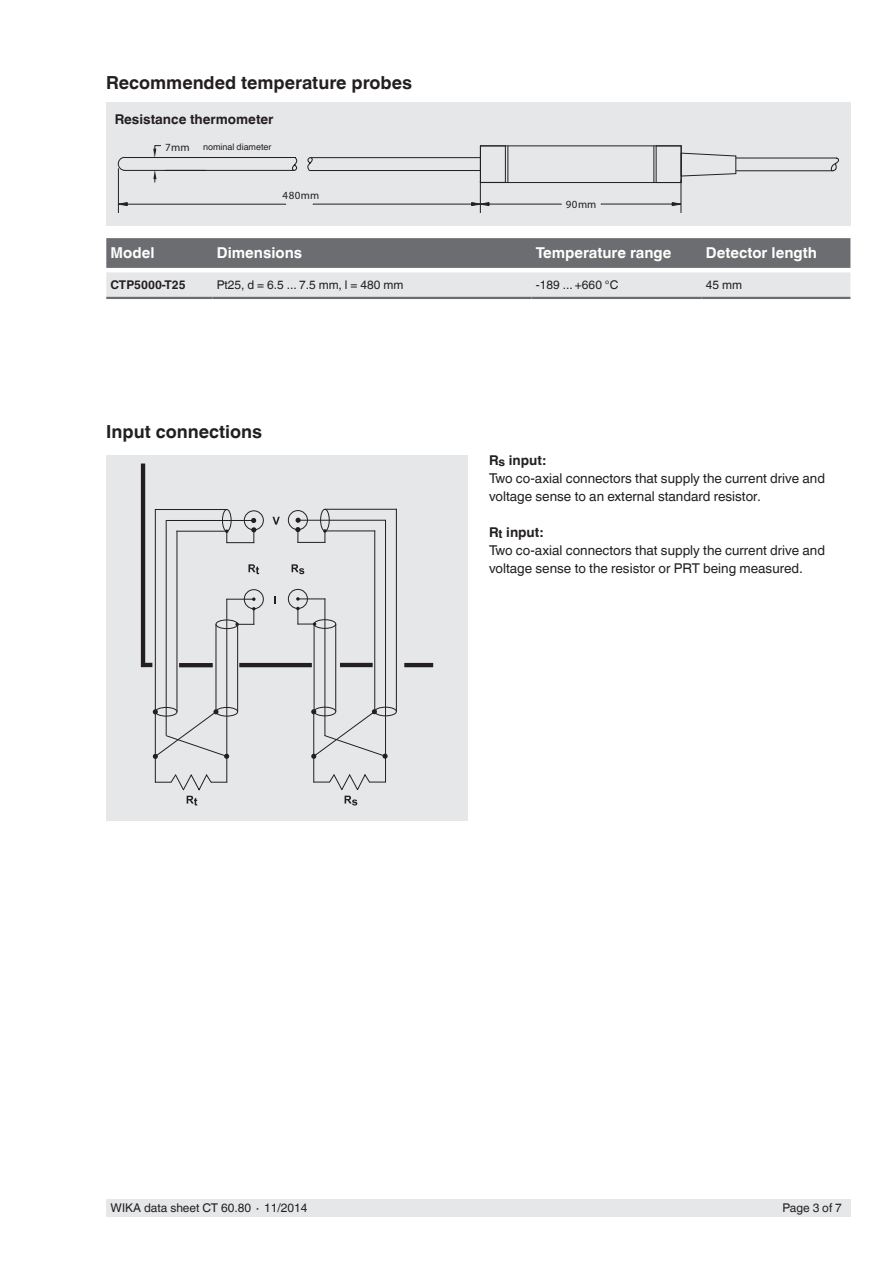
<style>
.page{position:relative;width:893px;height:1263px;background:#fff}
.page>*{position:absolute;margin:0;border:0;box-sizing:border-box;transform-origin:0 0}
.t1{font:700 18px "Helvetica World";color:#231f20}
.t2{font:700 15px "Helvetica World";color:#fff}
.t3{font:13.5px/18px "Helvetica World";color:#231f20}
.t4{font:700 13.5px "Helvetica World";color:#231f20}
.t5{font:12px "Helvetica World";color:#231f20}
.t6{font:700 12px "Helvetica World";color:#231f20}
.t7{font:10.95px "Helvetica";letter-spacing:.045em;color:#231f20}
.t8{font:9px "Helvetica World";color:#231f20}
.s1{font-weight:700}
</style>
<div class="page">
<div style="left:106px;top:1199px;width:744px;height:17px;background:#e6e7e9"></div>
<div style="left:106px;top:455px;width:362px;height:366px;background:#e6e7e9"></div>
<div style="left:106px;top:102px;width:744px;height:123px;background:#e6e7e9"></div>
<hr style="left:155px;top:712px;width:1px;height:71px;background:#231f20">
<svg style="left:212px;top:508px;width:185px;height:275px"></svg>
<svg style="left:296px;top:607px;width:4px;height:3px"></svg>
<hr style="left:324px;top:598px;width:1px;height:138px;background:#231f20">
<hr style="left:396px;top:509px;width:1px;height:202px;background:#231f20">
<hr style="left:385px;top:520px;width:1px;height:262px;background:#231f20">
<hr style="left:374px;top:530px;width:1px;height:181px;background:#231f20">
<svg style="left:297px;top:622px;width:19px;height:4px"></svg>
<svg style="left:296px;top:597px;width:29px;height:4px"></svg>
<hr style="left:298px;top:520px;width:88px;height:1px;background:#231f20">
<hr style="left:325px;top:530px;width:50px;height:1px;background:#231f20">
<hr style="left:314px;top:624px;width:1px;height:87px;background:#231f20">
<hr style="left:335px;top:624px;width:1px;height:87px;background:#231f20">
<hr style="left:325px;top:509px;width:72px;height:1px;background:#231f20">
<svg style="left:295px;top:518px;width:32px;height:25px"></svg>
<hr style="left:141px;top:463px;width:4px;height:204px;background:#231f20">
<hr style="left:141px;top:663px;width:11px;height:4px;background:#231f20">
<hr style="left:404px;top:663px;width:29px;height:4px;background:#231f20">
<hr style="left:340px;top:663px;width:33px;height:4px;background:#231f20">
<hr style="left:239px;top:663px;width:73px;height:4px;background:#231f20">
<svg style="left:155px;top:774px;width:57px;height:31px"></svg>
<svg style="left:292px;top:564px;width:12px;height:10px"></svg>
<svg style="left:152px;top:509px;width:112px;height:250px"></svg>
<svg style="left:272px;top:517px;width:8px;height:8px"></svg>
<hr style="left:313px;top:712px;width:1px;height:70px;background:#231f20">
<svg style="left:311px;top:709px;width:77px;height:50px"></svg>
<svg style="left:313px;top:774px;width:73px;height:31px"></svg>
<svg style="left:274px;top:595px;width:2px;height:8px"></svg>
<hr style="left:311px;top:157px;width:169px;height:1px;background:#231f20">
<hr style="left:310px;top:170px;width:170px;height:1px;background:#231f20">
<svg style="left:308px;top:157px;width:4px;height:14px"></svg>
<hr style="left:124px;top:170px;width:170px;height:1px;background:#231f20">
<hr style="left:124px;top:157px;width:171px;height:1px;background:#231f20">
<svg style="left:292px;top:157px;width:5px;height:14px"></svg>
<svg style="left:118px;top:157px;width:6px;height:14px"></svg>
<hr style="left:505px;top:146px;width:1px;height:36px;background:#231f20">
<hr style="left:508px;top:146px;width:1px;height:37px;background:#231f20">
<hr style="left:736px;top:158px;width:101px;height:1px;background:#231f20">
<hr style="left:736px;top:171px;width:96px;height:1px;background:#231f20">
<svg style="left:831px;top:158px;width:8px;height:13px"></svg>
<hr style="left:480px;top:182px;width:201px;height:1px;background:#231f20">
<hr style="left:480px;top:146px;width:1px;height:37px;background:#231f20">
<hr style="left:480px;top:146px;width:201px;height:1px;background:#231f20">
<svg style="left:657px;top:146px;width:24px;height:1px"></svg>
<hr style="left:681px;top:146px;width:1px;height:37px;background:#231f20">
<hr style="left:656px;top:146px;width:1px;height:37px;background:#231f20">
<hr style="left:654px;top:146px;width:1px;height:37px;background:#231f20">
<svg style="left:682px;top:153px;width:55px;height:23px"></svg>
<hr style="left:118px;top:169px;width:1px;height:44px;background:#231f20">
<hr style="left:480px;top:181px;width:1px;height:32px;background:#231f20">
<hr style="left:681px;top:180px;width:1px;height:33px;background:#231f20">
<svg style="left:313px;top:202px;width:248px;height:4px"></svg>
<svg style="left:118px;top:202px;width:168px;height:4px"></svg>
<svg style="left:601px;top:202px;width:81px;height:4px"></svg>
<svg style="left:153px;top:170px;width:5px;height:12px"></svg>
<svg style="left:153px;top:145px;width:8px;height:12px"></svg>
<svg style="left:106px;top:238px;width:744px;height:59px;background:#aaaaad"></svg>
<hr style="left:106px;top:297px;width:107px;height:2px;background:#6c6d70">
<hr style="left:213px;top:297px;width:318px;height:2px;background:#6c6d70">
<hr style="left:531px;top:297px;width:171px;height:2px;background:#6c6d70">
<hr style="left:702px;top:297px;width:148px;height:2px;background:#6c6d70">
<h1 class="t1" style="left:106px;top:73px;width:307px">Recommended temperature probes</h1>
<p class="t4" style="left:115px;top:111px;width:160px">Resistance thermometer</p>
<p class="t8" style="left:203px;top:142px;width:70px">nominal diameter</p>
<p class="t7" style="left:165px;top:140px;width:26px">7mm</p>
<p class="t7" style="left:283px;top:188px;width:38px">480mm</p>
<p class="t7" style="left:566px;top:197px;width:32px">90mm</p>
<p class="t2" style="left:111px;top:244px;width:45px">Model</p>
<p class="t2" style="left:217px;top:244px;width:87px">Dimensions</p>
<p class="t2" style="left:536px;top:244px;width:137px">Temperature range</p>
<p class="t2" style="left:706px;top:244px;width:113px">Detector length</p>
<p class="t6" style="left:111px;top:278px;width:77px">CTP5000-T25</p>
<p class="t5" style="left:217px;top:278px;width:188px">Pt25, d = 6.5 ... 7.5 mm, l = 480 mm</p>
<p class="t5" style="left:536px;top:278px;width:84px">-189 ... +660 °C</p>
<p class="t5" style="left:706px;top:278px;width:38px">45 mm</p>
<h1 class="t1" style="left:106px;top:421px;width:157px">Input connections</h1>
<p class="t3" style="left:489px;top:451px;width:337px"><span class="s1">R</span><sub>s</sub> <span class="s1">input:<br></span>Two co-axial connectors that supply the current drive and voltage sense to an external standard resistor.</p>
<p class="t3" style="left:489px;top:523px;width:337px"><span class="s1">R</span><sub>t</sub> <span class="s1">input:<br></span>Two co-axial connectors that supply the current drive and voltage sense to the resistor or PRT being measured.</p>
<p class="t5" style="left:111px;top:1201px;width:198px">WIKA data sheet CT 60.80 ∙ 11/2014</p>
<p class="t5" style="left:782px;top:1201px;width:61px">Page 3 of 7</p>
</div>
